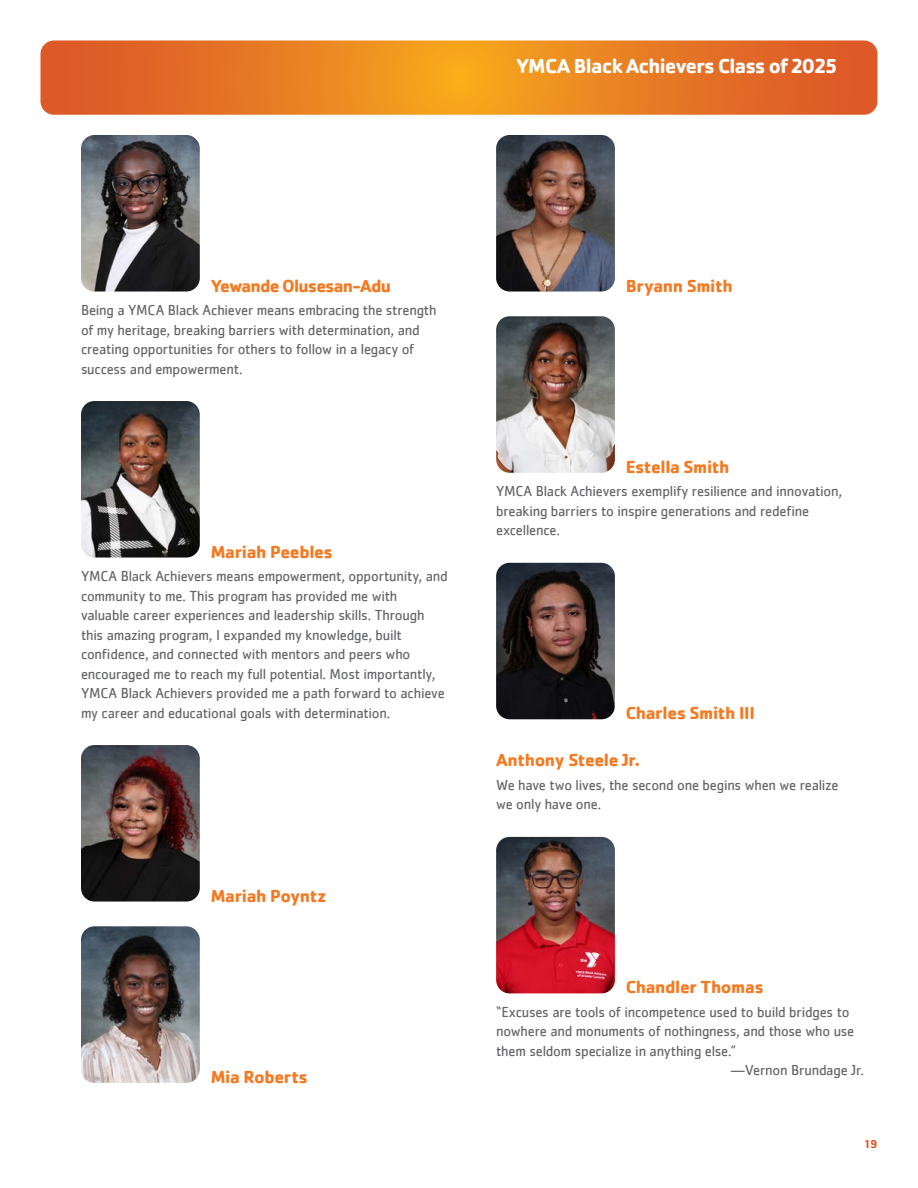
<style>
.page{position:relative;width:918px;height:1188px;background:#fff}
.page>*{position:absolute;margin:0;border:0;box-sizing:border-box;transform-origin:0 0}
.t1{font:700 21px "Cachet Pro";letter-spacing:-.025em;color:#fff}
.t2{font:700 18px "Cachet";letter-spacing:-.02em;color:#f47920}
.t3{font:700 18px "Cachet";letter-spacing:-.045em;color:#f47920}
.t4{font:15px/19.5px "Cachet";letter-spacing:-.015em;color:#636466}
.t5{font:700 12px "Cachet";color:#dd5928}
</style>
<div class="page">
<svg style="left:40px;top:40px;width:838px;height:75px;background:#e77c26"></svg>
<img style="left:81px;top:135px;width:119px;height:157px">
<img style="left:81px;top:401px;width:119px;height:157px">
<img style="left:81px;top:745px;width:119px;height:157px">
<img style="left:81px;top:926px;width:119px;height:157px">
<img style="left:496px;top:135px;width:119px;height:157px">
<img style="left:496px;top:316px;width:119px;height:157px">
<img style="left:496px;top:563px;width:119px;height:156px">
<img style="left:496px;top:837px;width:119px;height:156px">
<h1 class="t1" style="left:517px;top:53px;width:322px">YMCA Black Achievers Class of 2025</h1>
<p class="t3" style="left:211px;top:274px;width:182px">Yewande Olusesan-Adu</p>
<p class="t4" style="left:81px;top:300px;width:357px">Being a YMCA Black Achiever means embracing the strength of my heritage, breaking barriers with determination, and creating opportunities for others to follow in a legacy of success and empowerment.</p>
<p class="t2" style="left:211px;top:540px;width:124px">Mariah Peebles</p>
<p class="t4" style="left:81px;top:566px;width:368px">YMCA Black Achievers means empowerment, opportunity, and community to me. This program has provided me with valuable career experiences and leadership skills. Through this amazing program, I expanded my knowledge, built confidence, and connected with mentors and peers who encouraged me to reach my full potential. Most importantly, YMCA Black Achievers provided me a path forward to achieve my career and educational goals with determination.</p>
<p class="t2" style="left:211px;top:884px;width:117px">Mariah Poyntz</p>
<p class="t2" style="left:211px;top:1065px;width:99px">Mia Roberts</p>
<p class="t2" style="left:626px;top:274px;width:108px">Bryann Smith</p>
<p class="t2" style="left:626px;top:455px;width:105px">Estella Smith</p>
<p class="t4" style="left:496px;top:481px;width:348px">YMCA Black Achievers exemplify resilience and innovation, breaking barriers to inspire generations and redefine excellence.</p>
<p class="t2" style="left:626px;top:702px;width:131px">Charles Smith III</p>
<p class="t2" style="left:496px;top:749px;width:145px">Anthony Steele Jr.</p>
<p class="t4" style="left:496px;top:775px;width:344px">We have two lives, the second one begins when we realize we only have one.</p>
<p class="t2" style="left:626px;top:976px;width:139px">Chandler Thomas</p>
<p class="t4" style="left:496px;top:1002px;width:355px">“Excuses are tools of incompetence used to build bridges to</p>
<p class="t4" style="left:496px;top:1021px;width:360px">nowhere and monuments of nothingness, and those who use</p>
<p class="t4" style="left:496px;top:1041px;width:242px">them seldom specialize in anything else.”</p>
<p class="t4" style="left:731px;top:1060px;width:135px">—Vernon Brundage Jr.</p>
<p class="t5" style="left:864px;top:1136px;width:15px">19</p>
</div>
